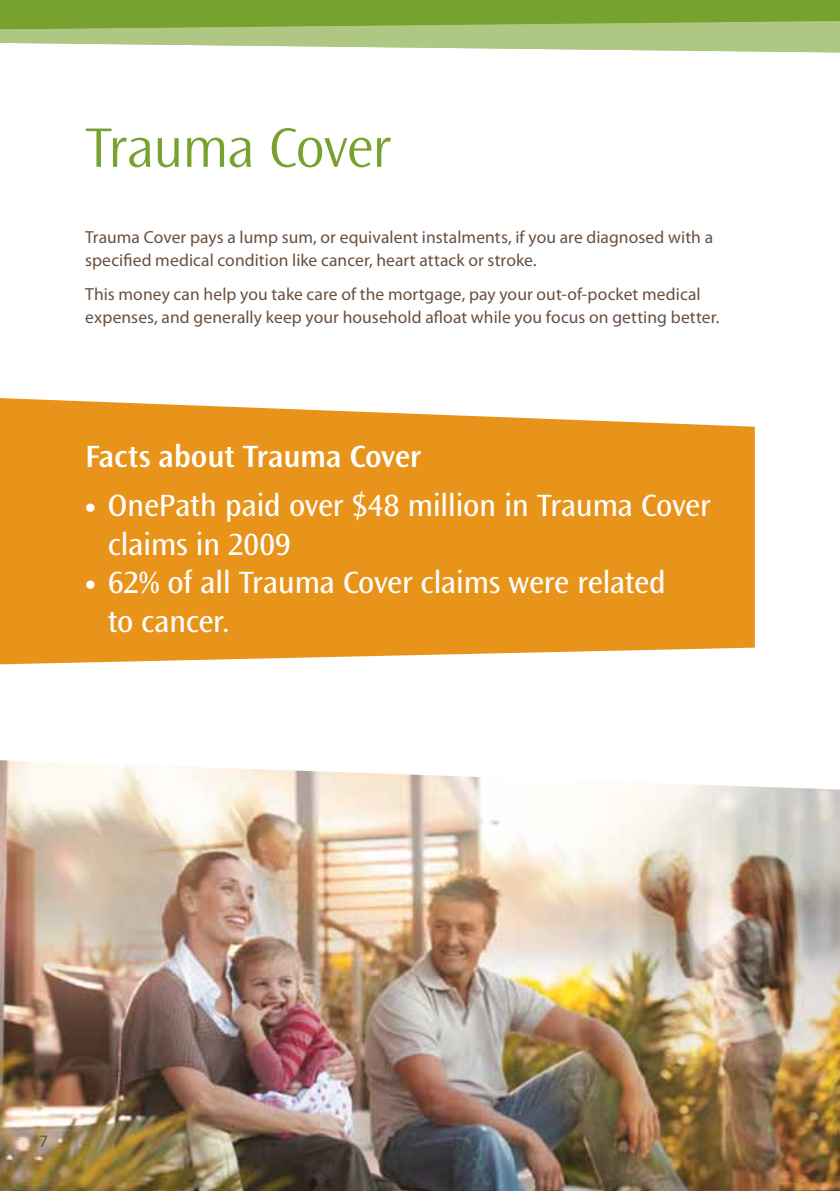
<style>
.page{position:relative;width:840px;height:1191px;background:#fff}
.page>*{position:absolute;margin:0;border:0;box-sizing:border-box;transform-origin:0 0}
.t1{font:300 58px "Ocean Sans Std";letter-spacing:-.02em;color:#78a22f}
.t2{font:32px/38.4px "Ocean Sans Std";letter-spacing:-.015em;color:#fff}
.t3{font:600 32px "Ocean Sans Std";letter-spacing:-.01em;color:#fff}
.t4{font:17.6px/23px "Myriad Pro";letter-spacing:.005em;color:#685040}
.s1{font-family:"Myriad Pro";font-weight:700}
</style>
<div class="page">
<div style="left:0;top:0;width:839px;height:12px;background:#78a22f"></div>
<svg style="left:0;top:12px;width:839px;height:41px;background:#a6c277"></svg>
<img style="left:0;top:760px;width:839px;height:431px">
<svg style="left:0;top:398px;width:754px;height:266px;background:#e99d2d"></svg>
<h1 class="t1" style="left:85px;top:116px;width:307px">Trauma Cover</h1>
<p class="t4" style="left:85px;top:225px;width:629px">Trauma Cover pays a lump sum, or equivalent instalments, if you are diagnosed with a specified medical condition like cancer, heart attack or stroke.</p>
<p class="t4" style="left:85px;top:282px;width:635px">This money can help you take care of the mortgage, pay your out-of-pocket medical expenses, and generally keep your household afloat while you focus on getting better.</p>
<h2 class="t3" style="left:85px;top:438px;width:337px">Facts about Trauma Cover</h2>
<h2 class="t2" style="left:108px;top:487px;width:604px;text-indent:-23px"><span class="s1">•</span> OnePath paid over $48 million in Trauma Cover claims in 2009</h2>
<h2 class="t2" style="left:108px;top:564px;width:559px;text-indent:-23px"><span class="s1">•</span> 62% of all Trauma Cover claims were related to cancer.</h2>
<p class="t4" style="left:39px;top:1129px;width:10px">7</p>
</div>
